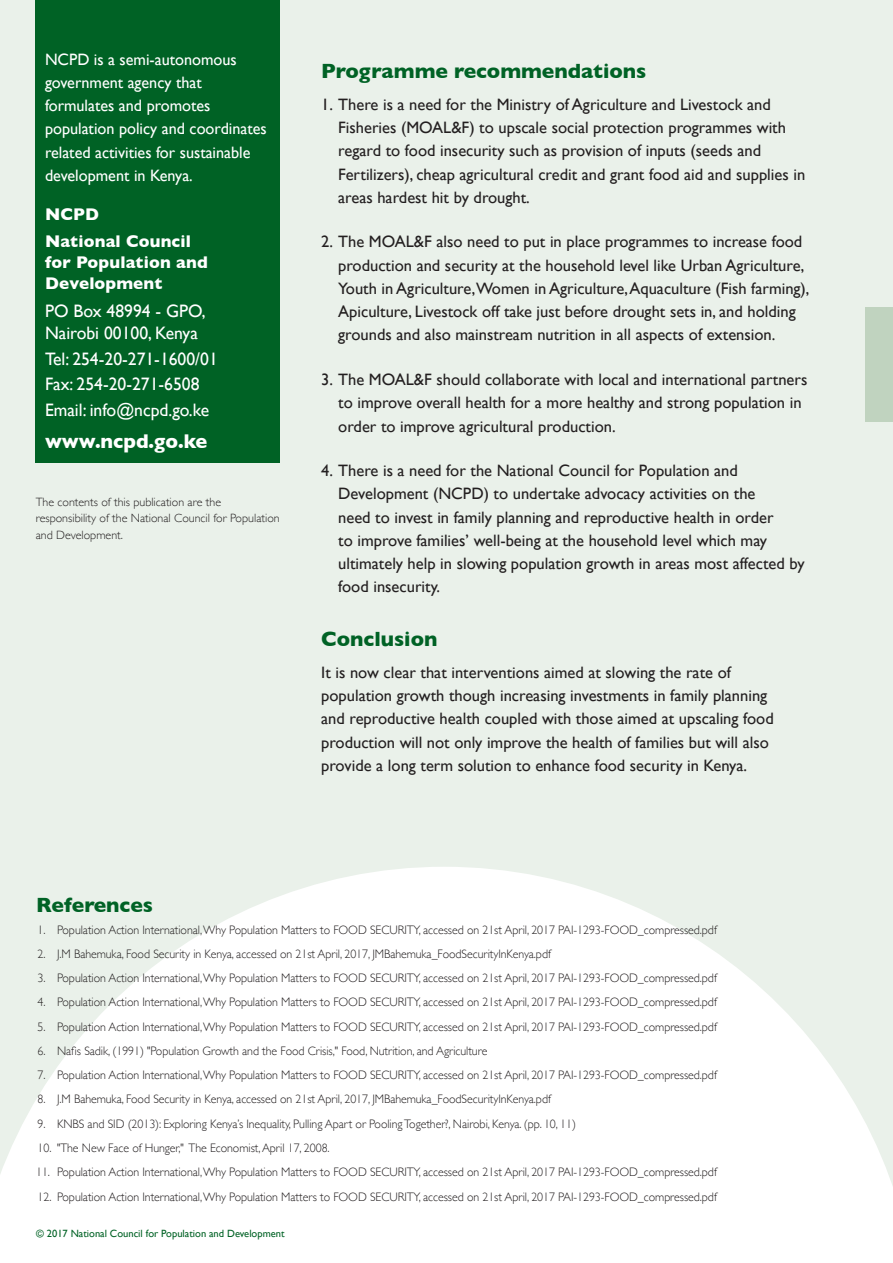
<style>
.page{position:relative;width:893px;height:1263px;background:#eaf1ea}
.page>*{position:absolute;margin:0;border:0;box-sizing:border-box;transform-origin:0 0}
.t1{font:700 21px "Gill Sans";color:#006225}
.t2{font:700 20.25px "Gill Sans";color:#fff}
.t3{font:18px/25.8px "Gill Sans";color:#fff}
.t4{font:700 17.25px/27.2px "Gill Sans";letter-spacing:.01em;color:#fff}
.t5{font:16.5px/23.2px "Gill Sans";color:#231f20}
.t6{font:16.5px/23.2px "Gill Sans";color:#fff}
.t7{font:300 12.3px "Gill Sans";letter-spacing:-.005em;color:#231f20}
.t8{font:300 12px/16.5px "Gill Sans";color:#231f20}
.t9{font:10.5px "Gill Sans";color:#006225}
</style>
<div class="page">
<svg style="left:0;top:867px;width:893px;height:396px;fill:#fff"></svg>
<div style="left:36px;top:0;width:244px;height:462px;background:#006225"></div>
<div style="left:865px;top:307px;width:28px;height:115px;background:#c0d3bf"></div>
<p class="t6" style="left:45px;top:47px;width:223px">NCPD is a semi-autonomous government agency that formulates and promotes population policy and coordinates related activities for sustainable development in Kenya.</p>
<p class="t4" style="left:45px;top:200px;width:147px">NCPD<br>National Council</p>
<p class="t4" style="left:45px;top:251px;width:164px;line-height:21.6px">for Population and<br>Development</p>
<p class="t3" style="left:45px;top:300px;width:162px;line-height:21.6px">PO Box 48994 - GPO,<br>Nairobi 00100, Kenya</p>
<p class="t3" style="left:45px;top:345px;width:174px">Tel: 254-20-271-1600/01<br>Fax: 254-20-271-6508<br>Email: info@ncpd.go.ke</p>
<p class="t2" style="left:45px;top:430px;width:164px">www.ncpd.go.ke</p>
<p class="t8" style="left:36px;top:494px;width:246px">The contents of this publication are the responsibility of the National Council for Population and Development.</p>
<p class="t1" style="left:321px;top:59px;width:327px">Programme recommendations</p>
<p class="t5" style="left:338px;top:93px;width:468px;text-indent:-17px">1. There is a need for the Ministry of Agriculture and Livestock and Fisheries (MOAL&amp;F) to upscale social protection programmes with regard to food insecurity such as provision of inputs (seeds and Fertilizers), cheap agricultural credit and grant food aid and supplies in areas hardest hit by drought.</p>
<p class="t5" style="left:338px;top:230px;width:473px;text-indent:-17px">2. The MOAL&amp;F also need to put in place programmes to increase food production and security at the household level like Urban Agriculture, Youth in Agriculture,Women in Agriculture, Aquaculture (Fish farming), Apiculture, Livestock off take just before drought sets in, and holding grounds and also mainstream nutrition in all aspects of extension.</p>
<p class="t5" style="left:338px;top:368px;width:471px;text-indent:-17px">3. The MOAL&amp;F should collaborate with local and international partners to improve overall health for a more healthy and strong population in order to improve agricultural production.</p>
<p class="t5" style="left:338px;top:459px;width:468px;text-indent:-17px">4. There is a need for the National Council for Population and Development (NCPD) to undertake advocacy activities on the<br>need to invest in family planning and reproductive health in order<br>to improve families’ well-being at the household level which may ultimately help in slowing population growth in areas most affected by food insecurity.</p>
<p class="t1" style="left:321px;top:627px;width:118px">Conclusion</p>
<p class="t5" style="left:321px;top:660px;width:454px">It is now clear that interventions aimed at slowing the rate of population growth though increasing investments in family planning and reproductive health coupled with those aimed at upscaling food production will not only improve the health of families but will also provide a long term solution to enhance food security in Kenya.</p>
<p class="t1" style="left:36px;top:892px;width:118px">References</p>
<p class="t7" style="left:38px;top:923px;width:681px">1. Population Action International, Why Population Matters to FOOD SECURITY, accessed on 21st April, 2017 PAI-1293-FOOD_compressed.pdf</p>
<p class="t7" style="left:38px;top:947px;width:515px">2. J.M Bahemuka, Food Security in Kenya, accessed on 21st April, 2017, JMBahemuka_FoodSecurityInKenya.pdf</p>
<p class="t7" style="left:38px;top:971px;width:681px">3. Population Action International, Why Population Matters to FOOD SECURITY, accessed on 21st April, 2017 PAI-1293-FOOD_compressed.pdf</p>
<p class="t7" style="left:38px;top:995px;width:681px">4. Population Action International, Why Population Matters to FOOD SECURITY, accessed on 21st April, 2017 PAI-1293-FOOD_compressed.pdf</p>
<p class="t7" style="left:38px;top:1020px;width:681px">5. Population Action International, Why Population Matters to FOOD SECURITY, accessed on 21st April, 2017 PAI-1293-FOOD_compressed.pdf</p>
<p class="t7" style="left:38px;top:1044px;width:451px">6. Nafis Sadik, (1991) "Population Growth and the Food Crisis," Food, Nutrition, and Agriculture</p>
<p class="t7" style="left:38px;top:1068px;width:681px">7. Population Action International, Why Population Matters to FOOD SECURITY, accessed on 21st April, 2017 PAI-1293-FOOD_compressed.pdf</p>
<p class="t7" style="left:38px;top:1092px;width:515px">8. J.M Bahemuka, Food Security in Kenya, accessed on 21st April, 2017, JMBahemuka_FoodSecurityInKenya.pdf</p>
<p class="t7" style="left:38px;top:1117px;width:540px">9. KNBS and SID (2013): Exploring Kenya’s Inequality, Pulling Apart or Pooling Together?, Nairobi, Kenya. (pp. 10, 11)</p>
<p class="t7" style="left:38px;top:1141px;width:294px">10. "The New Face of Hunger," The Economist, April 17, 2008.</p>
<p class="t7" style="left:36px;top:1165px;width:682px">11. Population Action International, Why Population Matters to FOOD SECURITY, accessed on 21st April, 2017 PAI-1293-FOOD_compressed.pdf</p>
<p class="t7" style="left:38px;top:1189px;width:681px">12. Population Action International, Why Population Matters to FOOD SECURITY, accessed on 21st April, 2017 PAI-1293-FOOD_compressed.pdf</p>
<p class="t9" style="left:36px;top:1227px;width:250px">© 2017 National Council for Population and Development</p>
</div>
